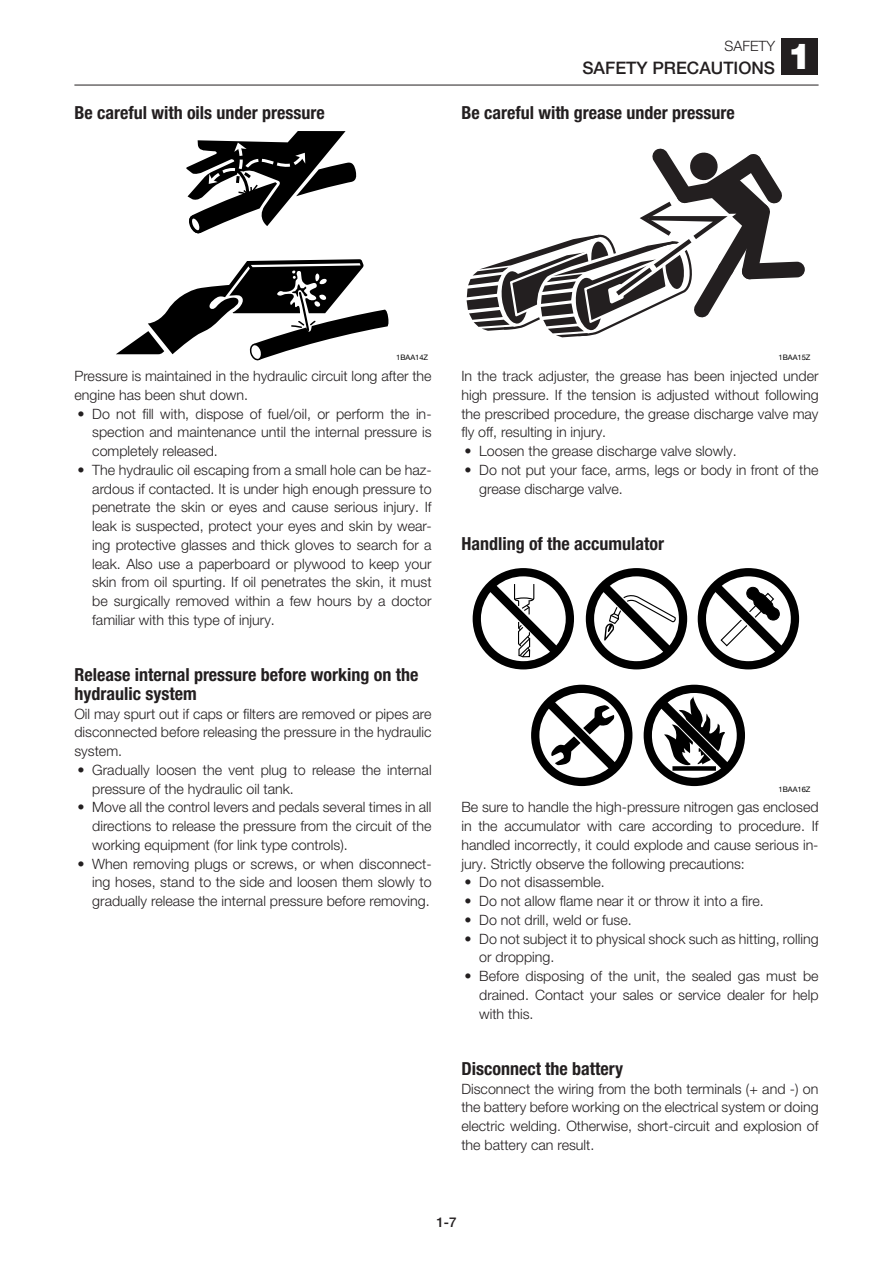
<style>
.page{position:relative;width:893px;height:1263px;background:#fff}
.page>*{position:absolute;margin:0;border:0;box-sizing:border-box;transform-origin:0 0}
.t1{font:700 condensed 18px/18.8px "Helvetica Neue LT Pro";color:#231f20}
.t2{font:500 17.25px "Helvetica Neue LT Pro";color:#231f20}
.t3{font:300 14.25px/18.8px "Helvetica Neue LT Pro";color:#231f20;text-align:justify}
.t4{font:500 13.5px "Helvetica Neue LT Pro";color:#231f20}
.t5{font:7.5px "Helvetica Neue";color:#000}
</style>
<div class="page">
<hr style="left:74px;top:85px;width:745px;height:1px;background:#231f20">
<div style="left:781px;top:38px;width:37px;height:36px;background:#231f20"></div>
<svg style="left:186px;top:131px;width:171px;height:103px"></svg>
<svg style="left:116px;top:259px;width:273px;height:102px"></svg>
<svg style="left:467px;top:148px;width:338px;height:190px"></svg>
<svg style="left:473px;top:568px;width:101px;height:101px"></svg>
<svg style="left:586px;top:568px;width:101px;height:101px"></svg>
<svg style="left:698px;top:568px;width:101px;height:101px"></svg>
<svg style="left:531px;top:685px;width:101px;height:101px"></svg>
<svg style="left:644px;top:685px;width:101px;height:101px"></svg>
<p class="t1" style="left:74px;top:103px;width:252px">Be careful with oils under pressure</p>
<p class="t3" style="left:724px;top:36px;width:52px">SAFETY</p>
<p class="t2" style="left:582px;top:58px;width:231px">SAFETY PRECAUTIONS <sup>1</sup></p>
<p class="t1" style="left:461px;top:103px;width:275px">Be careful with grease under pressure</p>
<p class="t5" style="left:396px;top:352px;width:33px">1BAA14Z</p>
<p class="t5" style="left:778px;top:352px;width:33px">1BAA15Z</p>
<p class="t3" style="left:74px;top:366px;width:359px">Pressure is maintained in the hydraulic circuit long after the engine has been shut down.</p>
<p class="t3" style="left:92px;top:404px;width:341px;text-indent:-15px">• Do not fill with, dispose of fuel/oil, or perform the in&shy;spection and maintenance until the internal pressure is completely released.</p>
<p class="t3" style="left:92px;top:460px;width:341px;text-indent:-15px">• The hydraulic oil escaping from a small hole can be haz&shy;ardous if contacted. It is under high enough pressure to penetrate the skin or eyes and cause serious injury. If leak is suspected, protect your eyes and skin by wear&shy;ing protective glasses and thick gloves to search for a leak. Also use a paperboard or plywood to keep your skin from oil spurting. If oil penetrates the skin, it must be surgically removed within a few hours by a doctor familiar with this type of injury.</p>
<p class="t1" style="left:74px;top:666px;width:346px">Release internal pressure before working on the hydraulic system</p>
<p class="t3" style="left:74px;top:704px;width:359px">Oil may spurt out if caps or filters are removed or pipes are disconnected before releasing the pressure in the hydraulic system.</p>
<p class="t3" style="left:92px;top:760px;width:341px;text-indent:-15px">• Gradually loosen the vent plug to release the internal pressure of the hydraulic oil tank.</p>
<p class="t3" style="left:92px;top:798px;width:341px;text-indent:-15px">• Move all the control levers and pedals several times in all directions to release the pressure from the circuit of the working equipment (for link type controls).</p>
<p class="t3" style="left:92px;top:854px;width:341px;text-indent:-15px">• When removing plugs or screws, or when disconnect&shy;ing hoses, stand to the side and loosen them slowly to gradually release the internal pressure before removing.</p>
<p class="t3" style="left:461px;top:366px;width:359px">In the track adjuster, the grease has been injected under high pressure. If the tension is adjusted without following the prescribed procedure, the grease discharge valve may fly off, resulting in injury.</p>
<p class="t3" style="left:464px;top:441px;width:274px">• Loosen the grease discharge valve slowly.</p>
<p class="t3" style="left:479px;top:460px;width:341px;text-indent:-15px">• Do not put your face, arms, legs or body in front of the grease discharge valve.</p>
<p class="t1" style="left:461px;top:534px;width:204px">Handling of the accumulator</p>
<p class="t5" style="left:778px;top:784px;width:33px">1BAA16Z</p>
<p class="t3" style="left:461px;top:798px;width:359px">Be sure to handle the high-pressure nitrogen gas enclosed in the accumulator with care according to procedure. If handled incorrectly, it could explode and cause serious in&shy;jury. Strictly observe the following precautions:</p>
<p class="t3" style="left:464px;top:873px;width:142px">• Do not disassemble.</p>
<p class="t3" style="left:464px;top:891px;width:301px">• Do not allow flame near it or throw it into a fire.</p>
<p class="t3" style="left:464px;top:910px;width:169px">• Do not drill, weld or fuse.</p>
<p class="t3" style="left:479px;top:929px;width:341px;text-indent:-15px">• Do not subject it to physical shock such as hitting, rolling or dropping.</p>
<p class="t3" style="left:479px;top:966px;width:341px;text-indent:-15px">• Before disposing of the unit, the sealed gas must be drained. Contact your sales or service dealer for help with this.</p>
<p class="t1" style="left:461px;top:1059px;width:163px">Disconnect the battery</p>
<p class="t3" style="left:461px;top:1079px;width:359px">Disconnect the wiring from the both terminals (+ and -) on the battery before working on the electrical system or doing electric welding. Otherwise, short-circuit and explosion of the battery can result.</p>
<p class="t4" style="left:436px;top:1213px;width:22px">1-7</p>
</div>
